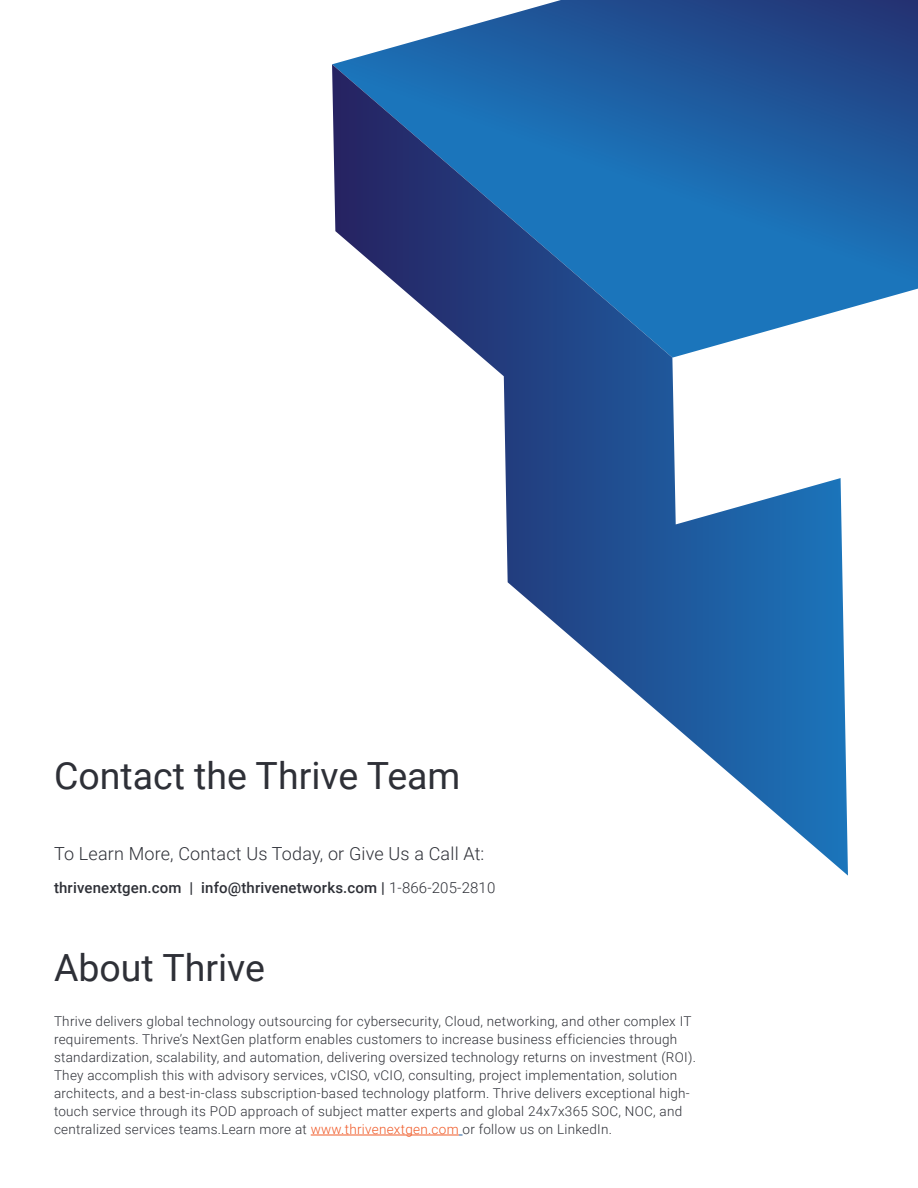
<style>
.page{position:relative;width:918px;height:1188px;background:#fff}
.page>*{position:absolute;margin:0;border:0;box-sizing:border-box;transform-origin:0 0}
.t1{font:37.5px "Roboto";color:#2e3037}
.t2{font:300 18px "Roboto";letter-spacing:.01em;color:#2e3037}
.t3{font:500 15px "Roboto";letter-spacing:.01em;color:#2e3037}
.t4{font:300 13.5px/18px "Roboto";letter-spacing:.02em;color:#2e3037}
.s1{font-weight:300}
.s2{color:#f05a28}
</style>
<div class="page">
<svg style="left:333px;top:0;width:585px;height:309px"></svg>
<svg style="left:332px;top:64px;width:516px;height:812px"></svg>
<hr style="left:311px;top:1135px;width:148px;height:1px;background:#f05a28">
<h1 class="t1" style="left:54px;top:750px;width:408px">Contact the Thrive Team</h1>
<h2 class="t2" style="left:54px;top:841px;width:432px">To Learn More, Contact Us Today, or Give Us a Call At:</h2>
<p class="t3" style="left:54px;top:878px;width:443px">thrivenextgen.com | info@thrivenetworks.com | <span class="s1">1-866-205-2810</span></p>
<h1 class="t1" style="left:54px;top:941px;width:212px">About Thrive</h1>
<p class="t4" style="left:54px;top:1012px;width:643px">Thrive delivers global technology outsourcing for cybersecurity, Cloud, networking, and other complex IT requirements. Thrive’s NextGen platform enables customers to increase business efficiencies through standardization, scalability, and automation, delivering oversized technology returns on investment (ROI).<br>They accomplish this with advisory services, vCISO, vCIO, consulting, project implementation, solution architects, and a best-in-class subscription-based technology platform. Thrive delivers exceptional high&shy;touch service through its POD approach of subject matter experts and global 24x7x365 SOC, NOC, and centralized services teams.Learn more at <span class="s2">www.thrivenextgen.com</span> or follow us on LinkedIn.</p>
</div>
